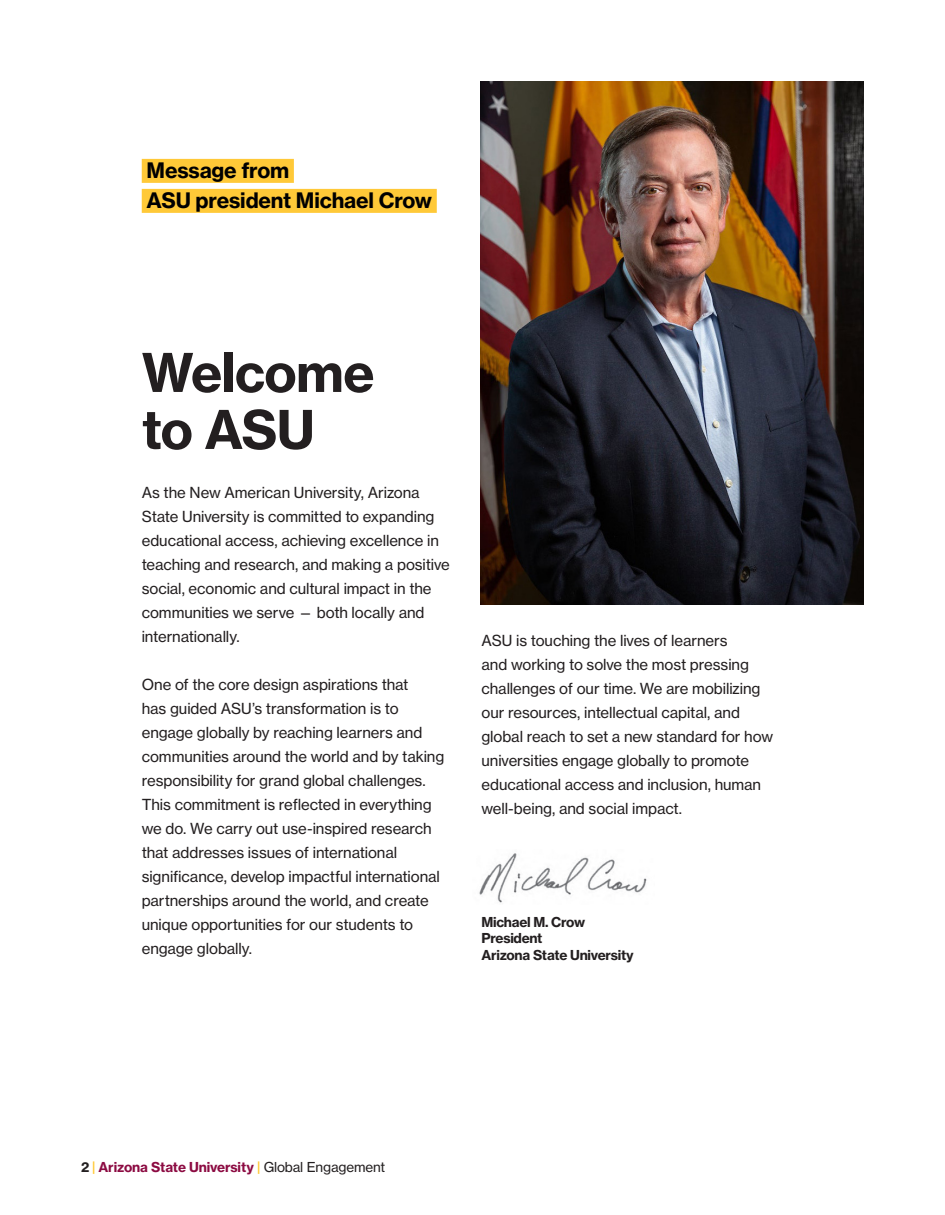
<style>
.page{position:relative;width:945px;height:1215px;background:#fff}
.page>*{position:absolute;margin:0;border:0;box-sizing:border-box;transform-origin:0 0}
.Disclaimer{font:52.5px/57px "N Haas Grotesk TX Pro 75 Bd";letter-spacing:-.015em;color:#231f20}
.t1{font:21px/30px "N Haas Grotesk TX Pro 75 Bd";letter-spacing:-.01em;color:#000001}
.Text_9_14{font:15px/24px "N Haas Grotesk TX Pro 55 Rg";letter-spacing:-.005em;color:#231f20}
.t2{font:13.5px "N Haas Grotesk TX Pro 75 Bd";letter-spacing:-.02em;color:#231f20}
.t3{font:13.5px "N Haas Grotesk TX Pro 75 Bd";letter-spacing:-.01em;color:#8c0b42}
.s1{color:#231f20}
.s2{color:#ffc938}
.s3{font-family:"N Haas Grotesk TX Pro 55 Rg";color:#231f20}
</style>
<div class="page">
<img style="left:480px;top:81px;width:384px;height:523px">
<img style="left:479px;top:853px;width:168px;height:50px">
<div style="left:142px;top:159px;width:152px;height:24px;background:#ffc938"></div>
<div style="left:142px;top:189px;width:295px;height:24px;background:#ffc938"></div>
<p class="t1" style="left:147px;top:156px;width:287px">Message from<br>ASU president Michael Crow</p>
<p class="Disclaimer" style="left:142px;top:344px;width:234px">Welcome to ASU</p>
<p class="Text_9_14" style="left:142px;top:480px;width:310px">As the New American University, Arizona State University is committed to expanding educational access, achieving excellence in teaching and research, and making a positive social, economic and cultural impact in the communities we serve — both locally and internationally.</p>
<p class="Text_9_14" style="left:142px;top:672px;width:304px">One of the core design aspirations that<br>has guided ASU’s transformation is to engage globally by reaching learners and communities around the world and by taking responsibility for grand global challenges.<br>This commitment is reflected in everything we do. We carry out use-inspired research that addresses issues of international significance, develop impactful international partnerships around the world, and create unique opportunities for our students to engage globally.</p>
<p class="Text_9_14" style="left:482px;top:629px;width:293px">ASU is touching the lives of learners<br>and working to solve the most pressing challenges of our time. We are mobilizing our resources, intellectual capital, and global reach to set a new standard for how universities engage globally to promote educational access and inclusion, human well-being, and social impact.</p>
<p class="t2" style="left:482px;top:913px;width:105px">Michael M. Crow</p>
<p class="t2" style="left:482px;top:930px;width:63px">President</p>
<p class="t2" style="left:482px;top:946px;width:154px">Arizona State University</p>
<p class="t3" style="left:81px;top:1158px;width:306px"><span class="s1">2</span> <span class="s2">|</span> Arizona State University <span class="s2">|</span> <span class="s3">Global Engagement</span></p>
</div>
